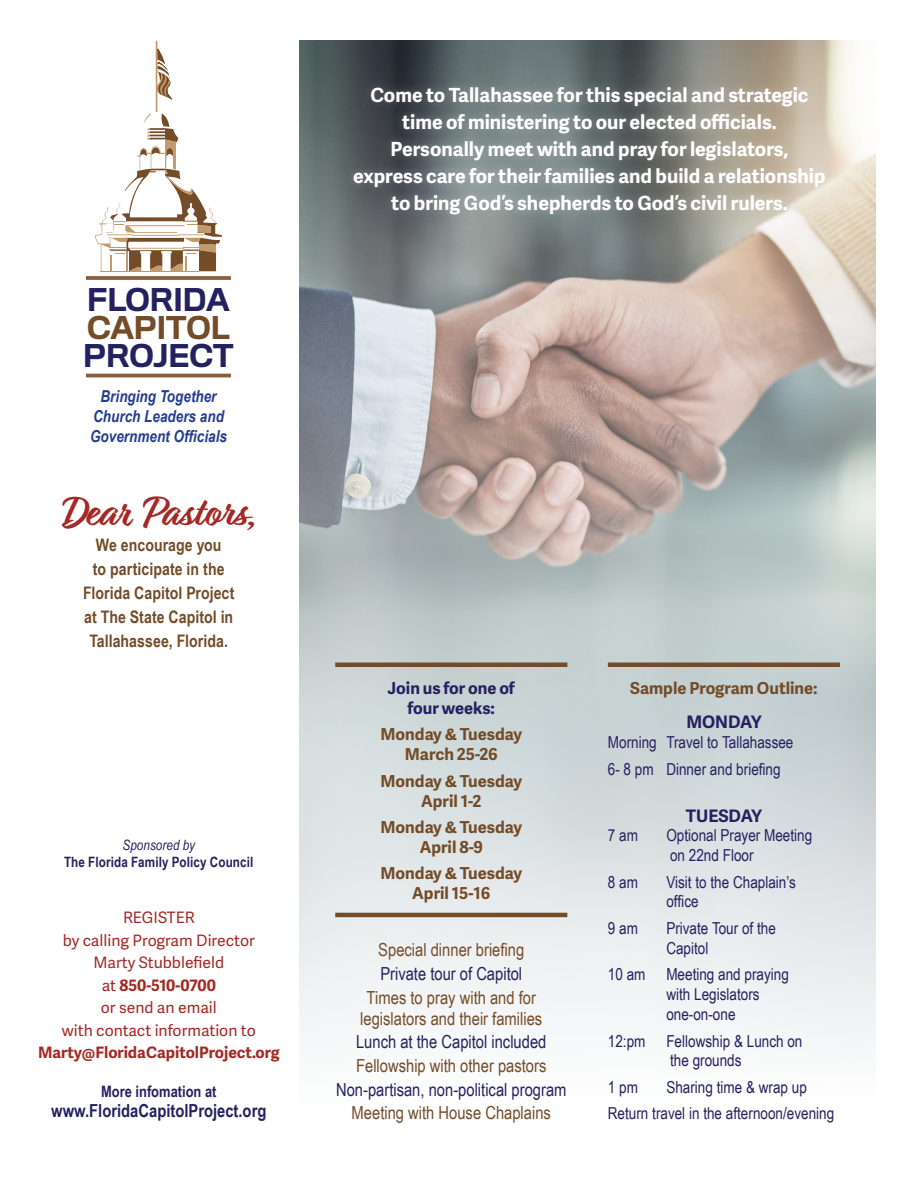
<style>
.page{position:relative;width:918px;height:1188px;background:#fff}
.page>*{position:absolute;margin:0;border:0;box-sizing:border-box;transform-origin:0 0}
.t1{font:700 43.5px "Relation Two";letter-spacing:-.005em;color:#a42924}
.t2{font:500 29.1px/28.2px "Titling Gothic FB Normal";color:#252161}
.t3{font:700 19.5px/27px "Adelle Sans";color:#fff;text-align:center}
.t4{font:18px/21px "Arial Narrow";color:#744c27;text-align:center}
.t5{font:18px "Arial Narrow";color:#252161}
.t6{font:700 18px "Arial Narrow";color:#252161}
.t7{font:700 17.25px/24px "Arial Narrow";letter-spacing:.005em;color:#744c27;text-align:center}
.t8{font:700 17.25px "Adelle Sans";color:#252161}
.t9{font:16.5px/19.8px "Arial Narrow";color:#252161}
.t10{font:700 16.5px/19.8px "Adelle Sans";color:#744c27;text-align:center}
.t11{font:italic 700 16.5px/19.8px "Arial Narrow";color:#253f8e;text-align:center}
.t12{font:700 16.5px/19.8px "Adelle Sans";color:#252161;text-align:center}
.t13{font:700 15.75px/22.5px "Adelle Sans";color:#a42924;text-align:center}
.t14{font:15.75px/22.5px "Adelle Sans";color:#a42924;text-align:center}
.t15{font:700 15.75px "Arial Narrow";color:#252161}
.t16{font:700 14.25px "Arial Narrow";letter-spacing:.01em;color:#252161}
.t17{font:italic 14.25px "Arial Narrow";letter-spacing:.005em;color:#252161}
.s1{color:#744c27}
.s2{font-weight:400}
</style>
<div class="page">
<img style="left:300px;top:40px;width:576px;height:1002px">
<svg style="left:95px;top:40px;width:127px;height:232px"></svg>
<svg style="left:86px;top:276px;width:145px;height:4px"></svg>
<hr style="left:86px;top:374px;width:145px;height:3px;background:#8a5d3b">
<hr style="left:335px;top:663px;width:232px;height:4px;background:#744c27">
<hr style="left:335px;top:913px;width:232px;height:4px;background:#744c27">
<hr style="left:608px;top:663px;width:232px;height:4px;background:#744c27">
<div style="left:345px;top:77px;width:489px;height:146px;background:#fff;opacity:.22"></div>
<p class="t2" style="left:83px;top:287px;width:152px">FLORIDA<br><span class="s1">CAPITOL<br></span>PROJECT</p>
<p class="t11" style="left:93px;top:386px;width:132px">Bringing Together<br>Church Leaders and</p>
<p class="t11" style="left:90px;top:426px;width:138px">Government Officials</p>
<p class="t1" style="left:63px;top:487px;width:193px">Dear Pastors,</p>
<p class="t7" style="left:96px;top:532px;width:127px">We encourage you</p>
<p class="t7" style="left:83px;top:556px;width:153px">to participate in the<br>Florida Capitol Project at The State Capitol in<br>Tallahassee, Florida.</p>
<p class="t17" style="left:122px;top:837px;width:74px">Sponsored by</p>
<p class="t16" style="left:64px;top:854px;width:191px">The Florida Family Policy Council</p>
<p class="t14" style="left:123px;top:906px;width:73px">REGISTER</p>
<p class="t14" style="left:63px;top:928px;width:194px">by calling Program Director<br>Marty Stubblefield</p>
<p class="t13" style="left:38px;top:973px;width:243px"><span class="s2">at</span> 850-510-0700<br><span class="s2">or send an email<br>with contact information to<br></span>Marty@FloridaCapitolProject.org</p>
<p class="t15" style="left:101px;top:1083px;width:117px">More infomation at</p>
<p class="t6" style="left:51px;top:1100px;width:217px">www.FloridaCapitolProject.org</p>
<p class="t3" style="left:353px;top:80px;width:474px">Come to Tallahassee for this special and strategic time of ministering to our elected officials.<br>Personally meet with and pray for legislators,<br>express care for their families and build a relationship to bring God’s shepherds to God’s civil rulers.</p>
<p class="t12" style="left:388px;top:678px;width:129px">Join us for one of four weeks:</p>
<p class="t10" style="left:381px;top:724px;width:143px">Monday &amp; Tuesday<br>March 25-26</p>
<p class="t10" style="left:381px;top:770px;width:143px">Monday &amp; Tuesday<br>April 1-2</p>
<p class="t10" style="left:381px;top:817px;width:143px">Monday &amp; Tuesday<br>April 8-9</p>
<p class="t10" style="left:381px;top:863px;width:143px">Monday &amp; Tuesday</p>
<p class="t10" style="left:412px;top:883px;width:80px">April 15-16</p>
<p class="t4" style="left:378px;top:939px;width:148px">Special dinner briefing</p>
<p class="t5" style="left:380px;top:963px;width:143px">Private tour of Capitol</p>
<p class="t4" style="left:360px;top:987px;width:184px">Times to pray with and for legislators and their families</p>
<p class="t5" style="left:356px;top:1032px;width:192px">Lunch at the Capitol included</p>
<p class="t4" style="left:356px;top:1055px;width:192px">Fellowship with other pastors</p>
<p class="t5" style="left:336px;top:1079px;width:232px">Non-partisan, non-political program</p>
<p class="t4" style="left:352px;top:1103px;width:201px">Meeting with House Chaplains</p>
<p class="t10" style="left:630px;top:678px;width:189px">Sample Program Outline:</p>
<p class="t8" style="left:686px;top:709px;width:77px">MONDAY</p>
<p class="t9" style="left:608px;top:732px;width:187px">Morning Travel to Tallahassee</p>
<p class="t9" style="left:608px;top:759px;width:174px">6- 8 pm Dinner and briefing</p>
<p class="t8" style="left:686px;top:803px;width:78px">TUESDAY</p>
<p class="t9" style="left:608px;top:826px;width:32px">7 am</p>
<p class="t9" style="left:666px;top:826px;width:147px">Optional Prayer Meeting on 22nd Floor</p>
<p class="t9" style="left:608px;top:872px;width:32px">8 am</p>
<p class="t9" style="left:666px;top:872px;width:131px">Visit to the Chaplain’s office</p>
<p class="t9" style="left:608px;top:918px;width:32px">9 am</p>
<p class="t9" style="left:666px;top:918px;width:111px">Private Tour of the<br>Capitol</p>
<p class="t9" style="left:608px;top:965px;width:39px">10 am</p>
<p class="t9" style="left:666px;top:965px;width:124px">Meeting and praying with Legislators one-on-one</p>
<p class="t9" style="left:608px;top:1031px;width:39px">12:pm</p>
<p class="t9" style="left:666px;top:1031px;width:138px">Fellowship &amp; Lunch on the grounds</p>
<p class="t9" style="left:608px;top:1077px;width:32px">1 pm</p>
<p class="t9" style="left:666px;top:1077px;width:142px">Sharing time &amp; wrap up</p>
<p class="t9" style="left:608px;top:1104px;width:228px">Return travel in the afternoon/evening</p>
</div>
